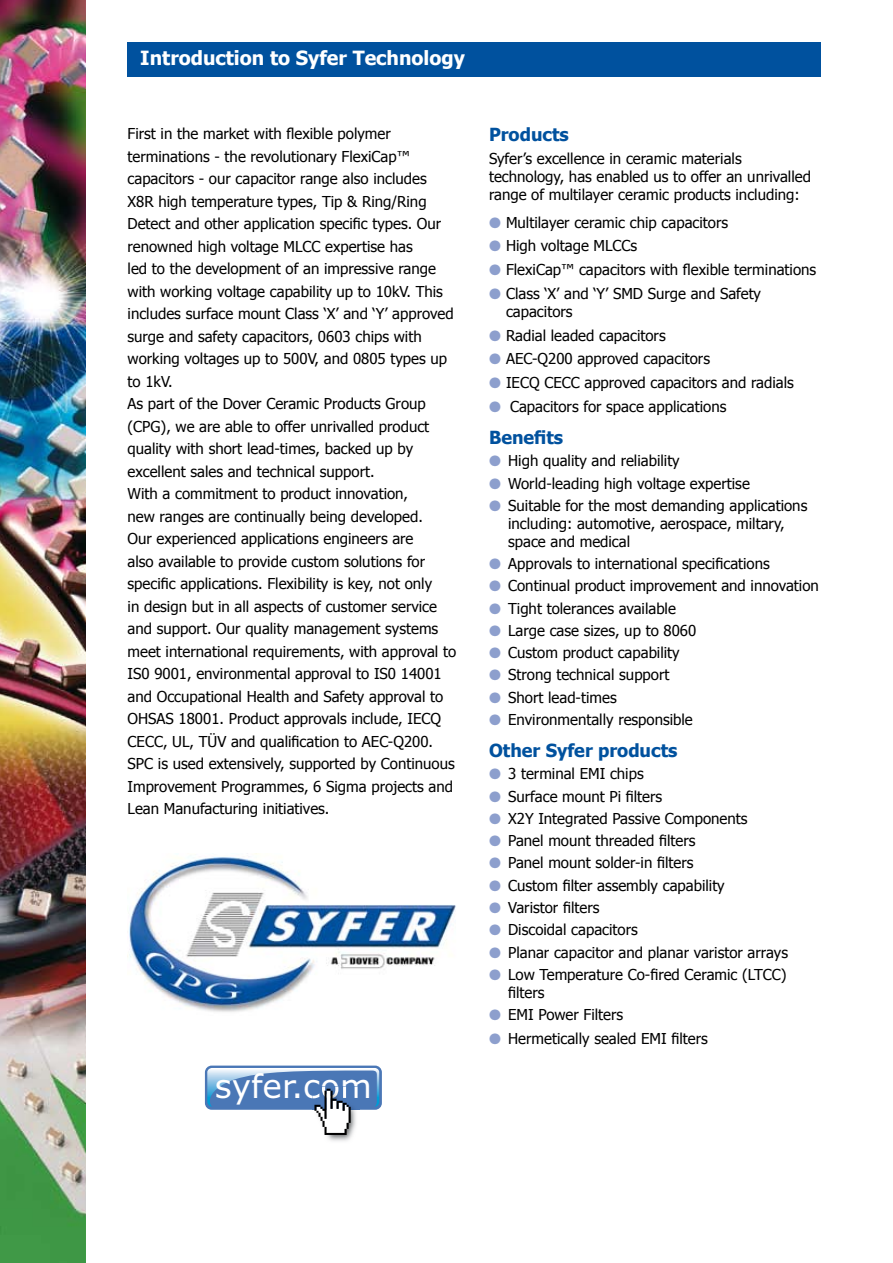
<style>
.page{position:relative;width:893px;height:1263px;background:#fff}
.page>*{position:absolute;margin:0;border:0;box-sizing:border-box;transform-origin:0 0}
.t1{font:32.7px "Verdana";color:#fff}
.t2{font:700 19.5px "Tahoma";color:#fff}
.t3{font:700 18px "Tahoma";color:#00519e}
.t4{font:15px/22.5px "Tahoma";color:#000}
.s1{color:#8d9fcd}
</style>
<div class="page">
<img style="left:0;top:0;width:85px;height:1263px">
<img style="left:129px;top:857px;width:327px;height:155px">
<div style="left:128px;top:43px;width:693px;height:34px;background:#00519e"></div>
<div style="left:205px;top:1065px;width:177px;height:45px;background:#4a77b6;border-radius:7px"></div>
<img style="left:326px;top:1135px;width:26px;height:6px">
<svg style="left:207px;top:1068px;width:172px;height:67px"></svg>
<h2 class="t2" style="left:140px;top:44px;width:326px">Introduction to Syfer Technology</h2>
<p class="t4" style="left:128px;top:122px;width:330px">First in the market with flexible polymer terminations - the revolutionary FlexiCap™ capacitors - our capacitor range also includes X8R high temperature types, Tip &amp; Ring/Ring Detect and other application specific types. Our renowned high voltage MLCC expertise has<br>led to the development of an impressive range with working voltage capability up to 10kV. This includes surface mount Class ‘X’ and ‘Y’ approved surge and safety capacitors, 0603 chips with working voltages up to 500V, and 0805 types up to 1kV.<br>As part of the Dover Ceramic Products Group (CPG), we are able to offer unrivalled product quality with short lead-times, backed up by excellent sales and technical support.<br>With a commitment to product innovation,<br>new ranges are continually being developed.<br>Our experienced applications engineers are<br>also available to provide custom solutions for specific applications. Flexibility is key, not only<br>in design but in all aspects of customer service and support. Our quality management systems meet international requirements, with approval to IS0 9001, environmental approval to IS0 14001 and Occupational Health and Safety approval to OHSAS 18001. Product approvals include, IECQ CECC, UL, TÜV and qualification to AEC-Q200.<br>SPC is used extensively, supported by Continuous Improvement Programmes, 6 Sigma projects and Lean Manufacturing initiatives.</p>
<h1 class="t1" style="left:215px;top:1065px;width:159px">syfer.com</h1>
<p class="t3" style="left:489px;top:122px;width:81px">Products</p>
<p class="t4" style="left:489px;top:148px;width:323px;line-height:18px">Syfer’s excellence in ceramic materials technology, has enabled us to offer an unrivalled range of multilayer ceramic products including:</p>
<p class="t4" style="left:489px;top:210px;width:241px"><span class="s1">●</span> Multilayer ceramic chip capacitors</p>
<p class="t4" style="left:489px;top:234px;width:150px"><span class="s1">●</span> High voltage MLCCs</p>
<p class="t4" style="left:489px;top:258px;width:329px"><span class="s1">●</span> FlexiCap™ capacitors with flexible terminations</p>
<p class="t4" style="left:506px;top:284px;width:257px;line-height:18px;text-indent:-17px"><span class="s1">●</span> Class ‘X’ and ‘Y’ SMD Surge and Safety capacitors</p>
<p class="t4" style="left:489px;top:323px;width:178px"><span class="s1">●</span> Radial leaded capacitors</p>
<p class="t4" style="left:489px;top:347px;width:223px"><span class="s1">●</span> AEC-Q200 approved capacitors</p>
<p class="t4" style="left:489px;top:371px;width:306px"><span class="s1">●</span> IECQ CECC approved capacitors and radials</p>
<p class="t4" style="left:489px;top:394px;width:239px"><span class="s1">●</span> Capacitors for space applications</p>
<p class="t3" style="left:489px;top:425px;width:76px">Benefits</p>
<p class="t4" style="left:489px;top:449px;width:192px"><span class="s1">●</span> High quality and reliability</p>
<p class="t4" style="left:489px;top:471px;width:262px"><span class="s1">●</span> World-leading high voltage expertise</p>
<p class="t4" style="left:508px;top:496px;width:301px;line-height:18px;text-indent:-19px"><span class="s1">●</span> Suitable for the most demanding applications including: automotive, aerospace, miltary, space and medical</p>
<p class="t4" style="left:489px;top:552px;width:282px"><span class="s1">●</span> Approvals to international specifications</p>
<p class="t4" style="left:489px;top:574px;width:331px"><span class="s1">●</span> Continual product improvement and innovation</p>
<p class="t4" style="left:489px;top:596px;width:188px"><span class="s1">●</span> Tight tolerances available</p>
<p class="t4" style="left:489px;top:618px;width:209px"><span class="s1">●</span> Large case sizes, up to 8060</p>
<p class="t4" style="left:489px;top:641px;width:192px"><span class="s1">●</span> Custom product capability</p>
<p class="t4" style="left:489px;top:663px;width:182px"><span class="s1">●</span> Strong technical support</p>
<p class="t4" style="left:489px;top:685px;width:129px"><span class="s1">●</span> Short lead-times</p>
<p class="t4" style="left:489px;top:707px;width:205px"><span class="s1">●</span> Environmentally responsible</p>
<p class="t3" style="left:489px;top:738px;width:190px">Other Syfer products</p>
<p class="t4" style="left:489px;top:762px;width:156px"><span class="s1">●</span> 3 terminal EMI chips</p>
<p class="t4" style="left:489px;top:784px;width:175px"><span class="s1">●</span> Surface mount Pi filters</p>
<p class="t4" style="left:489px;top:806px;width:260px"><span class="s1">●</span> X2Y Integrated Passive Components</p>
<p class="t4" style="left:489px;top:829px;width:208px"><span class="s1">●</span> Panel mount threaded filters</p>
<p class="t4" style="left:489px;top:851px;width:206px"><span class="s1">●</span> Panel mount solder-in filters</p>
<p class="t4" style="left:489px;top:873px;width:237px"><span class="s1">●</span> Custom filter assembly capability</p>
<p class="t4" style="left:489px;top:895px;width:112px"><span class="s1">●</span> Varistor filters</p>
<p class="t4" style="left:489px;top:918px;width:150px"><span class="s1">●</span> Discoidal capacitors</p>
<p class="t4" style="left:489px;top:940px;width:300px"><span class="s1">●</span> Planar capacitor and planar varistor arrays</p>
<p class="t4" style="left:508px;top:964px;width:280px;line-height:18px;text-indent:-19px"><span class="s1">●</span> Low Temperature Co-fired Ceramic (LTCC) filters</p>
<p class="t4" style="left:489px;top:1002px;width:136px"><span class="s1">●</span> EMI Power Filters</p>
<p class="t4" style="left:489px;top:1026px;width:220px"><span class="s1">●</span> Hermetically sealed EMI filters</p>
</div>
